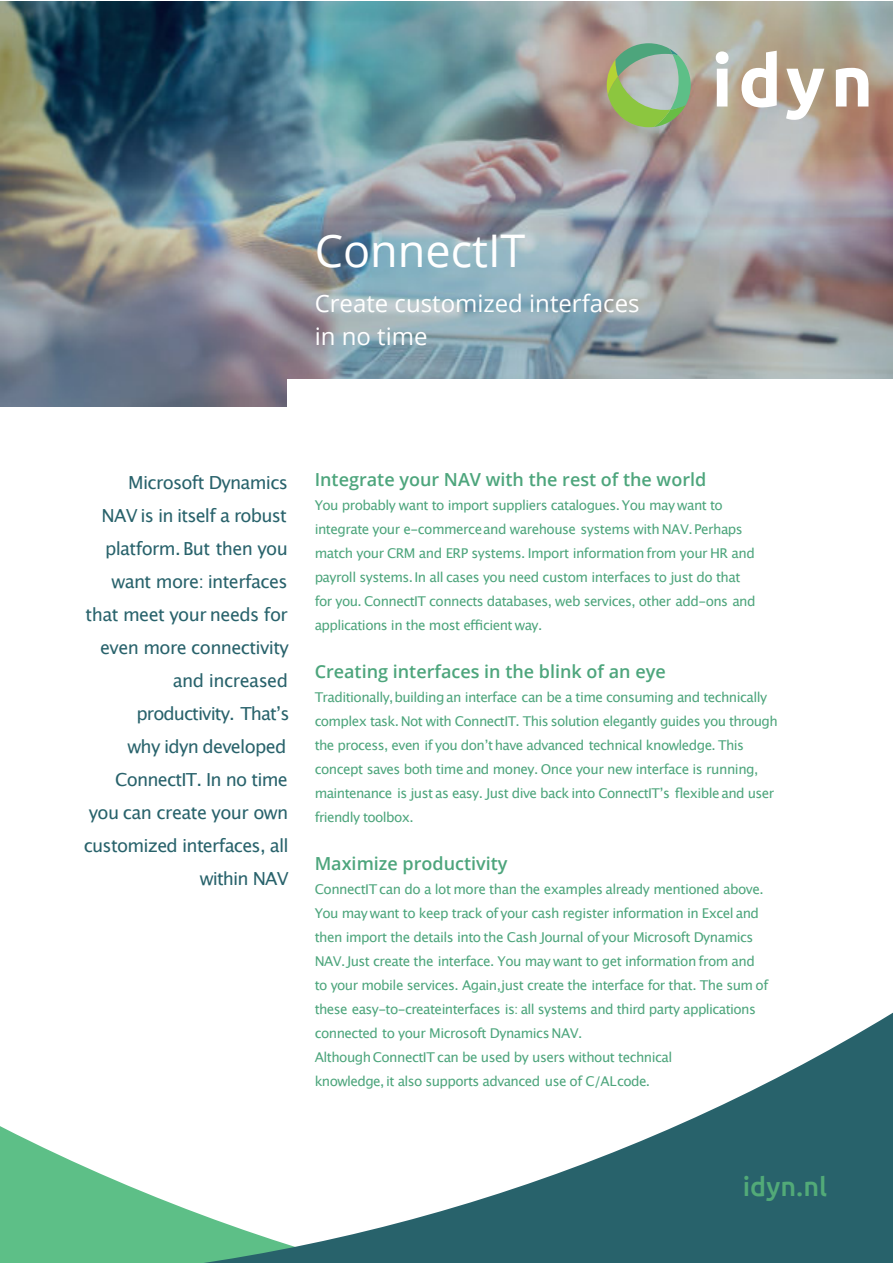
<style>
.page{position:relative;width:893px;height:1263px;background:#fff}
.page>*{position:absolute;margin:0;border:0;box-sizing:border-box;transform-origin:0 0}
.t1{font:45px "Open Sans";color:#fff}
.t2{font:500 27px "Ubuntu";color:#52aa78}
.t3{font:24px/33px "Open Sans";color:#fff}
.t4{font:18px/33px "Lucida Grande";letter-spacing:-.04em;color:#28626b;text-align:right}
.t5{font:600 18px "Open Sans";color:#4da57c}
.t6{font:13.5px/24px "Lucida Grande";letter-spacing:-.04em;color:#4da57c}
</style>
<div class="page">
<img style="left:0;top:1px;width:893px;height:405px">
<svg style="left:607px;top:43px;width:84px;height:84px;background:#99b58a"></svg>
<svg style="left:716px;top:51px;width:12px;height:56px"></svg>
<svg style="left:741px;top:51px;width:36px;height:56px"></svg>
<svg style="left:786px;top:69px;width:38px;height:51px"></svg>
<svg style="left:836px;top:68px;width:32px;height:39px"></svg>
<div style="left:287px;top:379px;width:606px;height:101px;background:#fff"></div>
<svg style="left:0;top:1012px;width:893px;height:251px"></svg>
<h1 class="t1" style="left:315px;top:232px;width:212px">ConnectIT</h1>
<h3 class="t3" style="left:315px;top:290px;width:326px">Create customized interfaces in no time</h3>
<p class="t4" style="left:84px;top:467px;width:207px">Microsoft Dynamics<br>NAV is in itself a robust platform. But then you want more: interfaces that meet your needs for even more connectivity and increased productivity. Thatʼs<br>why idyn developed<br>ConnectIT. In no time you can create your own customized interfaces, all within NAV</p>
<h3 class="t5" style="left:315px;top:472px;width:393px">Integrate your NAV with the rest of the world</h3>
<p class="t6" style="left:315px;top:494px;width:442px">You probably want to import suppliers catalogues. You may want to integrate your e-commerceand warehouse systems with NAV.Perhaps match your CRM and ERP systems. Import information from your HR and payroll systems.In all cases you need custom interfaces to just do that for you. ConnectIT connects databases, web services, other add-ons and applications in the most efficient way.</p>
<h3 class="t5" style="left:315px;top:664px;width:353px">Creating interfaces in the blink of an eye</h3>
<p class="t6" style="left:315px;top:686px;width:465px">Traditionally,building an interface can be a time consuming and technically complex task. Not with ConnectIT. This solution elegantly guides you through the process, even if you donʼthave advanced technical knowledge. This concept saves both time and money. Once your new interface is running, maintenance is just as easy. Just dive back into ConnectITʼs flexible and user friendly toolbox.</p>
<h3 class="t5" style="left:315px;top:856px;width:194px">Maximize productivity</h3>
<p class="t6" style="left:315px;top:878px;width:455px">ConnectIT can do a lot more than the examples already mentioned above.<br>You may want to keep track of your cash register information in Excel and then import the details into the Cash Journal of your Microsoft Dynamics NAV.Just create the interface. You may want to get information from and to your mobile services. Again,just create the interface for that. The sum of these easy-to-createinterfaces is: all systems and third party applications connected to your Microsoft Dynamics NAV.<br>AlthoughConnectIT can be used by users without technical<br>knowledge, it also supports advanced use of C/ALcode.</p>
<h2 class="t2" style="left:743px;top:1175px;width:86px">idyn.nl</h2>
</div>
